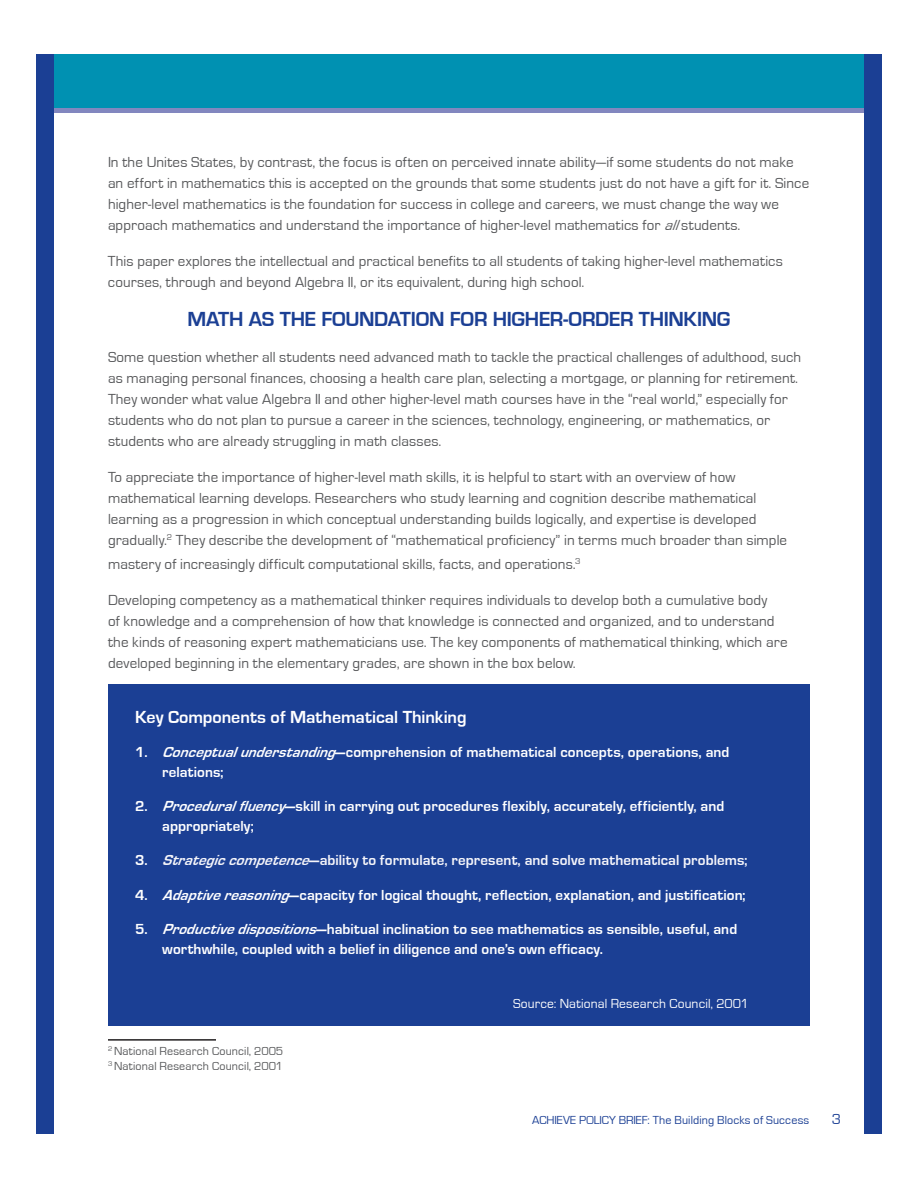
<style>
.page{position:relative;width:918px;height:1188px;background:#fff}
.page>*{position:absolute;margin:0;border:0;box-sizing:border-box;transform-origin:0 0}
.t1{font:700 21px "Eurostile";letter-spacing:-.015em;color:#1b3f94}
.t2{font:700 18px "Eurostile";letter-spacing:-.005em;color:#fff}
.t3{font:15px/21px "Eurostile";letter-spacing:.005em;color:#57585a}
.t4{font:700 15px/19.5px "Eurostile";letter-spacing:.005em;color:#fff}
.t5{font:700 15px "Eurostile";letter-spacing:.005em;color:#f5f5fa}
.t6{font:15px "Eurostile";color:#1b3f94}
.t7{font:13.5px "Eurostile";letter-spacing:.01em;color:#fff}
.t8{font:12px/15px "Eurostile";letter-spacing:.015em;color:#57585a}
.t9{font:12px "Eurostile";letter-spacing:.01em;color:#1b3f94}
.s1{font-style:italic}
.s2{color:#fff}
</style>
<div class="page">
<div style="left:40px;top:54px;width:835px;height:57px;background:#0091b2"></div>
<div style="left:39px;top:108px;width:825px;height:5px;background:#8287bf"></div>
<div style="left:36px;top:54px;width:18px;height:1080px;background:#1b3f94"></div>
<div style="left:864px;top:54px;width:18px;height:1080px;background:#1b3f94"></div>
<hr style="left:108px;top:1039px;width:108px;height:2px;background:#231f20">
<div style="left:108px;top:684px;width:702px;height:341px;background:#1b3f94"></div>
<p class="t3" style="left:108px;top:152px;width:703px">In the Unites States, by contrast, the focus is often on perceived innate ability—if some students do not make an effort in mathematics this is accepted on the grounds that some students just do not have a gift for it. Since higher-level mathematics is the foundation for success in college and careers, we must change the way we approach mathematics and understand the importance of higher-level mathematics for <span class="s1">all</span>students.</p>
<p class="t3" style="left:108px;top:251px;width:676px">This paper explores the intellectual and practical benefits to all students of taking higher-level mathematics courses, through and beyond Algebra II, or its equivalent, during high school.</p>
<h1 class="t1" style="left:187px;top:308px;width:545px">MATH AS THE FOUNDATION FOR HIGHER-ORDER THINKING</h1>
<p class="t3" style="left:108px;top:347px;width:695px">Some question whether all students need advanced math to tackle the practical challenges of adulthood, such as managing personal finances, choosing a health care plan, selecting a mortgage, or planning for retirement.<br>They wonder what value Algebra II and other higher-level math courses have in the “real world,” especially for students who do not plan to pursue a career in the sciences, technology, engineering, or mathematics, or students who are already struggling in math classes.</p>
<p class="t3" style="left:108px;top:467px;width:681px">To appreciate the importance of higher-level math skills, it is helpful to start with an overview of how mathematical learning develops. Researchers who study learning and cognition describe mathematical learning as a progression in which conceptual understanding builds logically, and expertise is developed gradually.<sup>2</sup> They describe the development of “mathematical proficiency” in terms much broader than simple</p>
<p class="t3" style="left:108px;top:554px;width:474px">mastery of increasingly difficult computational skills, facts, and operations.<sup>3</sup></p>
<p class="t3" style="left:108px;top:590px;width:681px">Developing competency as a mathematical thinker requires individuals to develop both a cumulative body<br>of knowledge and a comprehension of how that knowledge is connected and organized, and to understand the kinds of reasoning expert mathematicians use. The key components of mathematical thinking, which are developed beginning in the elementary grades, are shown in the box below.</p>
<p class="t2" style="left:135px;top:707px;width:333px">Key Components of Mathematical Thinking</p>
<p class="t4" style="left:162px;top:743px;width:569px;text-indent:-27px">1. <span class="s1">Conceptualunderstanding</span>—comprehension of mathematical concepts, operations, and relations;</p>
<p class="t4" style="left:162px;top:797px;width:564px;text-indent:-27px">2. <span class="s1">Proceduralfluency</span>—skill in carrying out procedures flexibly, accurately, efficiently, and appropriately;</p>
<p class="t5" style="left:135px;top:852px;width:614px"><span class="s2">3.</span> <span class="s1">Strategiccompetence</span>—ability to formulate, represent, and solve mathematical problems;</p>
<p class="t4" style="left:135px;top:886px;width:612px">4. <span class="s1">Adaptivereasoning</span>—capacity for logical thought, reflection, explanation, and justification;</p>
<p class="t4" style="left:162px;top:920px;width:577px;text-indent:-27px">5. <span class="s1">Productivedispositions</span>—habitual inclination to see mathematics as sensible, useful, and worthwhile, coupled with a belief in diligence and one’s own efficacy.</p>
<p class="t8" style="left:108px;top:1044px;width:177px"><sup>2</sup> National Research Council, 2005<br><sup>3</sup> National Research Council, 2001</p>
<p class="t7" style="left:513px;top:996px;width:237px">Source: National Research Council, 2001</p>
<p class="t9" style="left:532px;top:1114px;width:279px">ACHIEVE POLICY BRIEF: The Building Blocks of Success</p>
<p class="t6" style="left:832px;top:1111px;width:11px">3</p>
</div>
